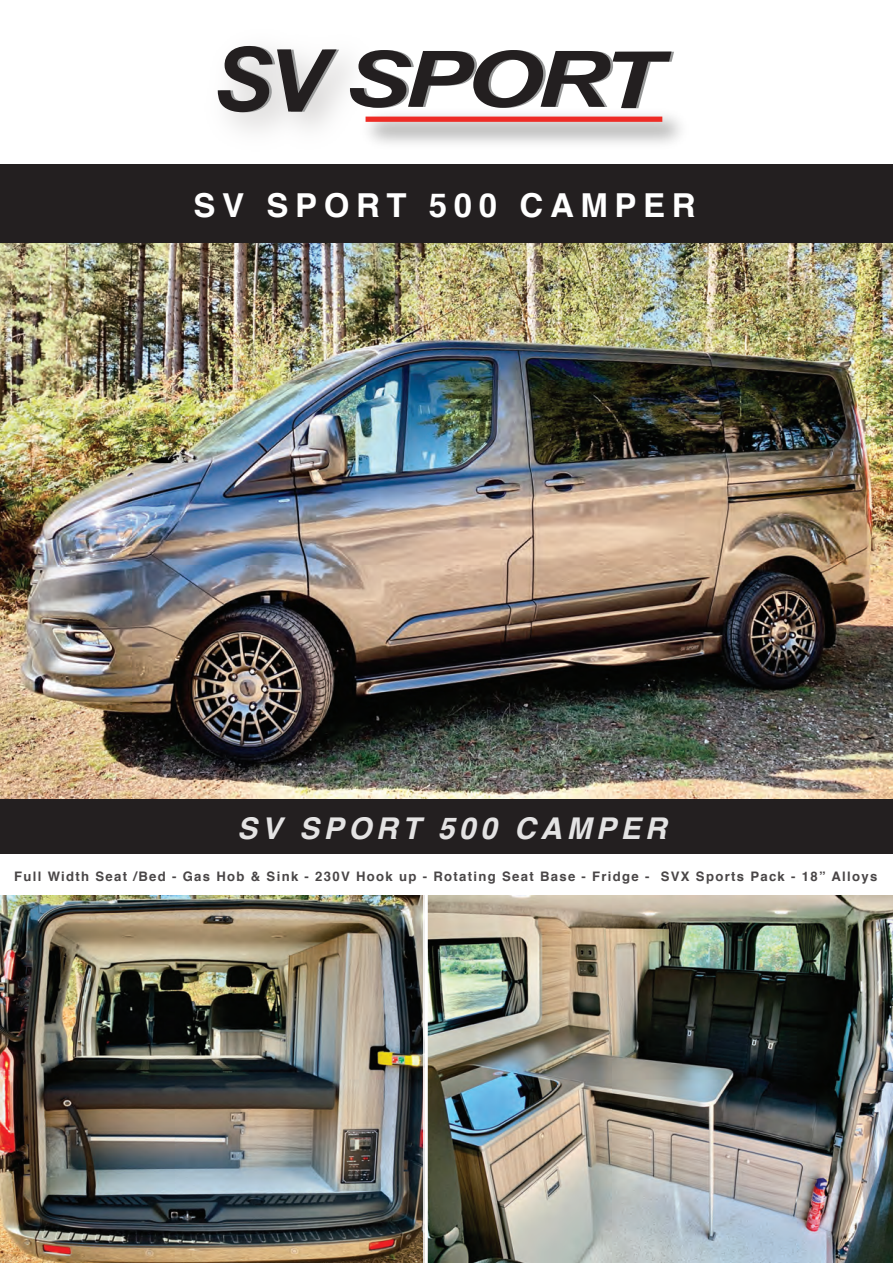
<style>
.page{position:relative;width:893px;height:1263px;background:#fff}
.page>*{position:absolute;margin:0;border:0;box-sizing:border-box;transform-origin:0 0}
.t1{font:700 33px "Helvetica";letter-spacing:.2em;color:#fff}
.t2{font:italic 700 30px "Helvetica";letter-spacing:.15em;color:#fff}
.t3{font:700 13.2px "Helvetica";letter-spacing:.1em;color:#231f20}
</style>
<div class="page">
<img style="left:428px;top:895px;width:465px;height:368px">
<img style="left:0;top:895px;width:424px;height:368px">
<img style="left:0;top:242px;width:893px;height:558px">
<div style="left:366px;top:117px;width:296px;height:5px;background:#ee2c25"></div>
<svg style="left:350px;top:50px;width:324px;height:58px"></svg>
<svg style="left:218px;top:46px;width:121px;height:67px"></svg>
<div style="left:0;top:164px;width:893px;height:78px;background:#231f20"></div>
<div style="left:0;top:800px;width:893px;height:54px;background:#231f20"></div>
<svg style="left:424px;top:895px;width:4px;height:368px"></svg>
<p class="t1" style="left:194px;top:178px;width:504px">SV SPORT 500 CAMPER</p>
<h2 class="t2" style="left:237px;top:804px;width:431px">SV SPORT 500 CAMPER</h2>
<p class="t3" style="left:14px;top:866px;width:865px">Full Width Seat /Bed - Gas Hob &amp; Sink - 230V Hook up - Rotating Seat Base - Fridge - SVX Sports Pack - 18” Alloys</p>
</div>
